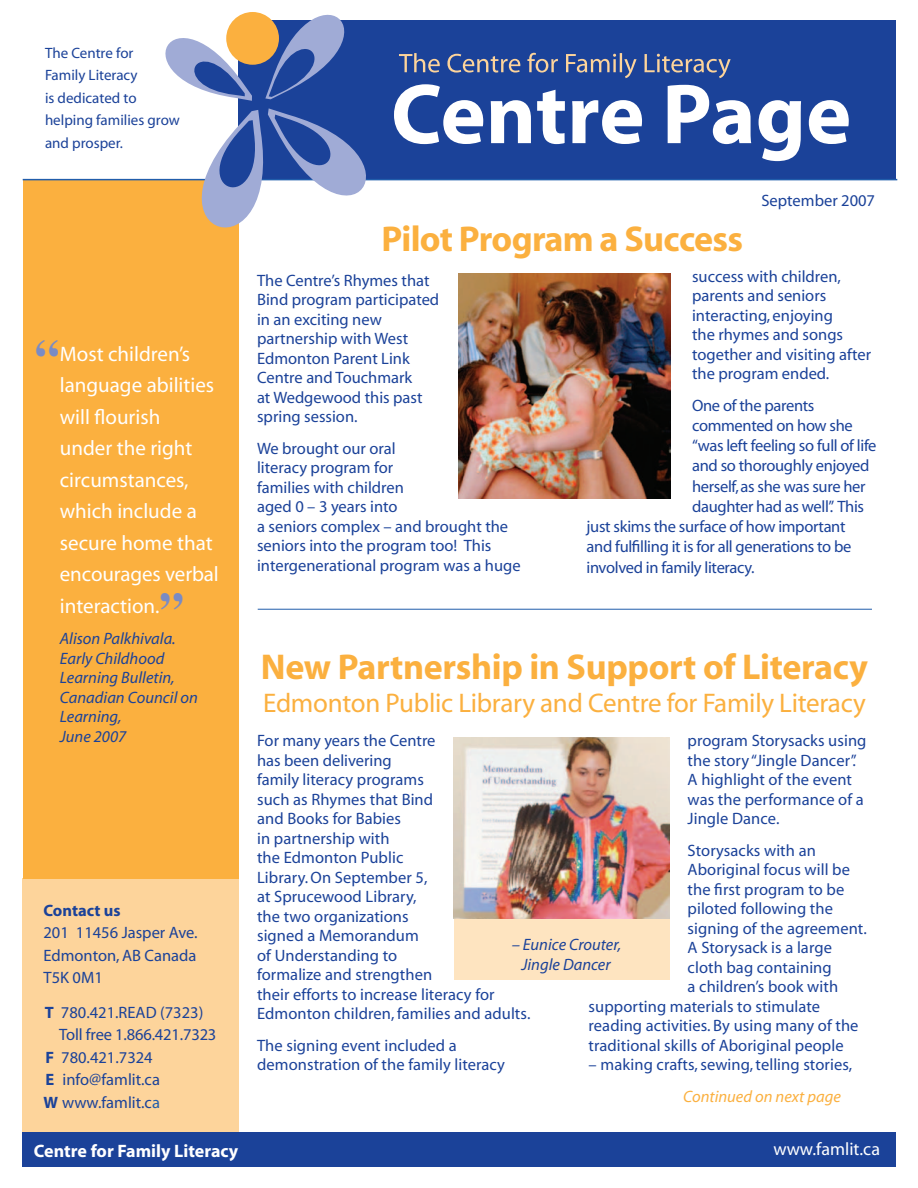
<style>
.page{position:relative;width:918px;height:1188px;background:#fff}
.page>*{position:absolute;margin:0;border:0;box-sizing:border-box;transform-origin:0 0}
.t1{font:700 48px "Times";color:#798bc5}
.t2{font:700 36px "Myriad";letter-spacing:-.01em;color:#fbb03f}
.t3{font:27px "Myriad";letter-spacing:-.01em;color:#fbb03f}
.t4{font:21px/31.5px "Myriad";color:#fff}
.t5{font:700 18px "Myriad";color:#fff}
.t6{font:18px "Myriad";color:#fff}
.t7{font:16.5px/19.5px "Myriad";color:#1b4299}
.t8{font:16.5px "Myriad";letter-spacing:-.02em;color:#1b4299}
.t9{font:italic 16.5px/19.5px "Myriad";color:#1b4299}
.t10{font:italic 16.5px "Myriad";color:#fbb03f}
.t11{font:700 16.5px "Myriad";color:#1b4299}
.t12{font:15px/22.5px "Myriad";color:#1b4299}
.s1{font-weight:700}
.s2{color:#215dab}
</style>
<div class="page">
<div style="left:454px;top:764px;width:216px;height:216px;background:#fee4c0"></div>
<div style="left:22px;top:879px;width:216px;height:255px;background:#fdd49b"></div>
<div style="left:23px;top:180px;width:215px;height:699px;background:#fbb03f"></div>
<div style="left:238px;top:20px;width:658px;height:159px;background:#1b4299"></div>
<div style="left:22px;top:1132px;width:874px;height:34px;background:#1b4299"></div>
<hr style="left:23px;top:179px;width:874px;height:1px;background:#215dab">
<hr style="left:258px;top:609px;width:614px;height:1px;background:#215dab">
<img style="left:458px;top:281px;width:212px;height:218px">
<img style="left:454px;top:737px;width:216px;height:181px">
<svg style="left:115px;top:12px;width:734px;height:269px"></svg>
<p class="t12" style="left:45px;top:42px;width:136px">The Centre for<br>Family Literacy<br>is dedicated to helping families grow and prosper.</p>
<h1 class="t1" style="left:35px;top:310px;width:25px">“</h1>
<p class="t4" style="left:60px;top:339px;width:161px">Most children’s language abilities will flourish<br>under the right circumstances, which include a secure home that encourages verbal interaction.</p>
<h1 class="t1" style="left:160px;top:564px;width:25px">”</h1>
<p class="t9" style="left:60px;top:630px;width:140px">Alison Palkhivala.<br>Early Childhood<br>Learning Bulletin,<br>Canadian Council on<br>Learning,<br>June 2007</p>
<p class="t11" style="left:44px;top:902px;width:79px">Contact us</p>
<p class="t7" style="left:44px;top:922px;width:156px;line-height:22.5px;text-align:justify">201 11456 Jasper Ave.<br>Edmonton, AB Canada T5K 0M1</p>
<p class="t7" style="left:45px;top:1003px;width:160px"><span class="s1">T</span> 780.421.READ (7323)</p>
<p class="t7" style="left:59px;top:1026px;width:159px">Toll free 1.866.421.7323</p>
<p class="t7" style="left:46px;top:1048px;width:109px"><span class="s1">F</span> 780.421.7324</p>
<p class="t7" style="left:46px;top:1071px;width:116px"><span class="s1">E</span> info@famlit.ca</p>
<p class="t7" style="left:44px;top:1093px;width:118px"><span class="s1">W</span> www.famlit.c<span class="s2">a</span></p>
<p class="t5" style="left:34px;top:1141px;width:206px">Centre for Family Literacy</p>
<h2 class="t2" style="left:381px;top:220px;width:363px">Pilot Program a Success</h2>
<p class="t7" style="left:761px;top:191px;width:115px">September 2007</p>
<p class="t7" style="left:257px;top:271px;width:184px">The Centre’s Rhymes that<br>Bind program participated in an exciting new partnership with West<br>Edmonton Parent Link<br>Centre and Touchmark<br>at Wedgewood this past spring session.</p>
<p class="t7" style="left:257px;top:439px;width:265px">We brought our oral<br>literacy program for<br>families with children<br>aged 0 – 3 years into<br>a seniors complex – and brought the seniors into the program too! This intergenerational program was a huge</p>
<p class="t7" style="left:692px;top:267px;width:180px">success with children, parents and seniors interacting, enjoying<br>the rhymes and songs together and visiting after the program ended.</p>
<p class="t8" style="left:692px;top:397px;width:124px">One of the parents</p>
<p class="t8" style="left:692px;top:417px;width:162px">commented on how she</p>
<p class="t8" style="left:692px;top:437px;width:186px">“was left feeling so full of life</p>
<p class="t8" style="left:692px;top:458px;width:179px">and so thoroughly enjoyed</p>
<p class="t8" style="left:692px;top:478px;width:175px">herself, as she was sure her</p>
<p class="t8" style="left:692px;top:498px;width:174px">daughter had as well”. This</p>
<p class="t8" style="left:587px;top:518px;width:260px">just skims the surface of how important</p>
<p class="t8" style="left:587px;top:539px;width:266px">and fulfilling it is for all generations to be</p>
<p class="t8" style="left:587px;top:559px;width:170px">involved in family literacy.</p>
<h2 class="t2" style="left:261px;top:649px;width:608px">New Partnership in Support of Literacy</h2>
<h3 class="t3" style="left:263px;top:690px;width:604px">Edmonton Public Library and Centre for Family Literacy</h3>
<p class="t7" style="left:688px;top:732px;width:180px">program Storysacks using the story “Jingle Dancer”.<br>A highlight of the event was the performance of a<br>Jingle Dance.</p>
<p class="t7" style="left:688px;top:841px;width:130px">Storysacks with an</p>
<p class="t7" style="left:688px;top:861px;width:164px">Aboriginal focus will be</p>
<p class="t7" style="left:688px;top:880px;width:158px">the first program to be</p>
<p class="t7" style="left:688px;top:900px;width:147px">piloted following the</p>
<p class="t7" style="left:688px;top:919px;width:181px">signing of the agreement.</p>
<p class="t7" style="left:688px;top:939px;width:146px">A Storysack is a large</p>
<p class="t7" style="left:688px;top:958px;width:146px">cloth bag containing</p>
<p class="t7" style="left:688px;top:978px;width:152px">a children’s book with</p>
<p class="t7" style="left:589px;top:997px;width:233px">supporting materials to stimulate</p>
<p class="t7" style="left:589px;top:1017px;width:271px">reading activities. By using many of the</p>
<p class="t7" style="left:589px;top:1036px;width:257px">traditional skills of Aboriginal people</p>
<p class="t7" style="left:589px;top:1056px;width:265px">– making crafts, sewing, telling stories,</p>
<p class="t7" style="left:257px;top:732px;width:275px">For many years the Centre<br>has been delivering<br>family literacy programs<br>such as Rhymes that Bind<br>and Books for Babies<br>in partnership with<br>the Edmonton Public<br>Library. On September 5,<br>at Sprucewood Library,<br>the two organizations<br>signed a Memorandum<br>of Understanding to<br>formalize and strengthen<br>their efforts to increase literacy for<br>Edmonton children, families and adults.</p>
<p class="t7" style="left:257px;top:1036px;width:249px">The signing event included a demonstration of the family literacy</p>
<p class="t9" style="left:512px;top:936px;width:111px;text-align:center">– Eunice Crouter,<br>Jingle Dancer</p>
<p class="t10" style="left:683px;top:1088px;width:159px">Continued on next page</p>
<p class="t6" style="left:774px;top:1140px;width:108px">www.famlit.ca</p>
</div>
